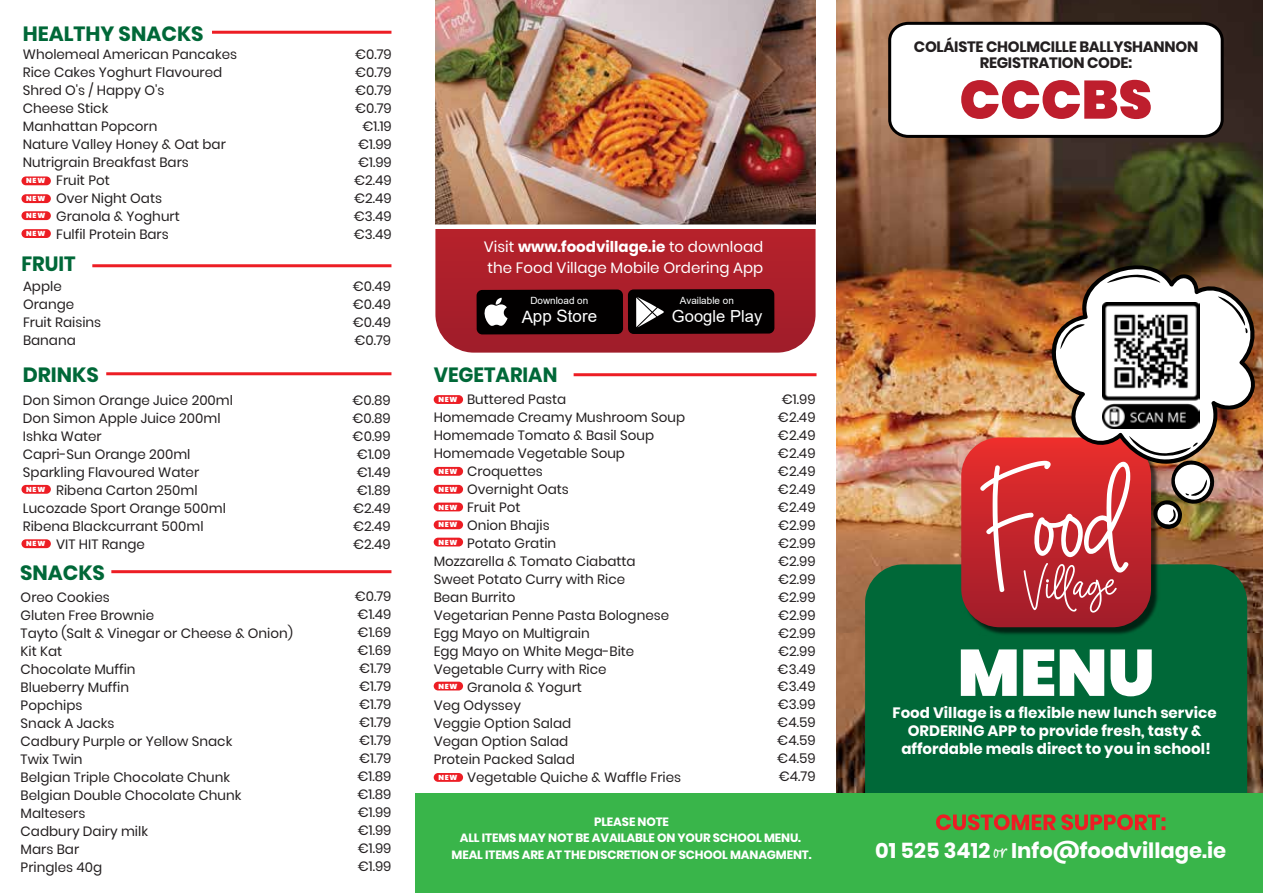
<style>
.page{position:relative;width:1263px;height:893px;background:#fff}
.page>*{position:absolute;margin:0;border:0;box-sizing:border-box;transform-origin:0 0}
.t1{font:900 65.55px "Poppins";color:#fff}
.t2{font:900 54px "Poppins";color:#be1e2d}
.t3{font:700 21.15px "Poppins";color:#fff}
.t4{font:700 20.55px "Poppins";color:#006838}
.t5{font:700 20.55px "Poppins";color:#006838;scale:.96 1}
.t6{font:16.95px "Arial";color:#fff}
.t7{font:16.65px "Arial";letter-spacing:-.005em;color:#fff}
.t8{font:700 15px/18px "Poppins";color:#fff;text-align:center}
.t9{font:15px/21px "Poppins";color:#fff}
.t10{font:700 15px/16.5px "Poppins";letter-spacing:-.015em;color:#231f20;text-align:center}
.t11{font:13.5px/18px "Poppins";color:#231f20}
.t12{font:700 12px/16.5px "Poppins";letter-spacing:-.01em;color:#fff;text-align:center}
.t13{font:9.9px "Arial";letter-spacing:-.005em;color:#fff}
.t14{font:900 7.2px "Poppins";letter-spacing:.1em;color:#fff}
.s1{font-weight:700}
.s2{font-family:"Jahannam Balla";font-weight:400;font-size:34.2px}
</style>
<div class="page">
<img style="left:837px;top:632px;width:426px;height:161px">
<img style="left:837px;top:0;width:426px;height:632px">
<div style="left:865px;top:564px;width:382px;height:229px;background:#006838"></div>
<svg style="left:435px;top:229px;width:380px;height:124px;background:#ae2631"></svg>
<img style="left:961px;top:627px;width:199px;height:9px">
<svg style="left:1050px;top:247px;width:209px;height:224px;background:#312b13"></svg>
<img style="left:961px;top:264px;width:297px;height:363px">
<img style="left:1103px;top:303px;width:97px;height:125px">
<hr style="left:111px;top:570px;width:280px;height:3px;background:#ed1d24">
<hr style="left:574px;top:373px;width:242px;height:3px;background:#ed1d24">
<hr style="left:92px;top:264px;width:299px;height:3px;background:#ed1d24">
<hr style="left:106px;top:372px;width:285px;height:3px;background:#ed1d24">
<hr style="left:212px;top:31px;width:179px;height:3px;background:#ed1d24">
<div style="left:415px;top:793px;width:848px;height:100px;background:#39b54a"></div>
<svg style="left:936px;top:814px;width:229px;height:16px"></svg>
<div style="left:21px;top:176px;width:30px;height:9px;background:#ed1d24;border-radius:4px"></div>
<div style="left:21px;top:194px;width:30px;height:9px;background:#ed1d24;border-radius:4px"></div>
<div style="left:21px;top:211px;width:30px;height:9px;background:#ed1d24;border-radius:4px"></div>
<div style="left:21px;top:229px;width:30px;height:9px;background:#ed1d24;border-radius:4px"></div>
<div style="left:21px;top:485px;width:30px;height:9px;background:#ed1d24;border-radius:4px"></div>
<div style="left:21px;top:539px;width:30px;height:9px;background:#ed1d24;border-radius:4px"></div>
<div style="left:477px;top:289px;width:146px;height:45px;background:#020000;border-radius:6px"></div>
<svg style="left:484px;top:298px;width:23px;height:28px"></svg>
<div style="left:628px;top:289px;width:146px;height:45px;background:#020000;border-radius:6px"></div>
<svg style="left:636px;top:297px;width:28px;height:31px"></svg>
<img style="left:435px;top:0;width:380px;height:224px">
<div style="left:434px;top:395px;width:29px;height:9px;background:#ed1d24;border-radius:4px"></div>
<div style="left:434px;top:467px;width:29px;height:9px;background:#ed1d24;border-radius:4px"></div>
<div style="left:434px;top:485px;width:29px;height:9px;background:#ed1d24;border-radius:4px"></div>
<div style="left:434px;top:503px;width:29px;height:8px;background:#ed1d24;border-radius:4px"></div>
<div style="left:434px;top:520px;width:29px;height:9px;background:#ed1d24;border-radius:4px"></div>
<div style="left:434px;top:682px;width:29px;height:8px;background:#ed1d24;border-radius:4px"></div>
<div style="left:434px;top:538px;width:29px;height:8px;background:#ed1d24;border-radius:4px"></div>
<div style="left:434px;top:773px;width:29px;height:9px;background:#ed1d24;border-radius:4px"></div>
<div style="left:890px;top:23px;width:332px;height:113px;background:#fff;border-radius:18px"></div>
<div style="left:888px;top:22px;width:336px;height:116px;border:3px solid #020000;border-radius:18px"></div>
<h3 class="t4" style="left:23px;top:21px;width:182px">HEALTHY SNACKS</h3>
<p class="t11" style="left:23px;top:45px;width:216px">Wholemeal American Pancakes</p>
<p class="t11" style="left:23px;top:63px;width:201px">Rice Cakes Yoghurt Flavoured</p>
<p class="t11" style="left:23px;top:81px;width:143px">Shred O's / Happy O's</p>
<p class="t11" style="left:23px;top:99px;width:87px">Cheese Stick</p>
<p class="t11" style="left:23px;top:117px;width:136px">Manhattan Popcorn</p>
<p class="t11" style="left:23px;top:135px;width:205px">Nature Valley Honey &amp; Oat bar</p>
<p class="t11" style="left:23px;top:153px;width:167px">Nutrigrain Breakfast Bars</p>
<p class="t11" style="left:56px;top:171px;width:55px">Fruit Pot</p>
<p class="t11" style="left:56px;top:189px;width:107px">Over Night Oats</p>
<p class="t11" style="left:56px;top:207px;width:125px">Granola &amp; Yoghurt</p>
<p class="t11" style="left:56px;top:225px;width:114px">Fulfil Protein Bars</p>
<p class="t14" style="left:26px;top:177px;width:21px">NEW</p>
<p class="t14" style="left:26px;top:195px;width:21px">NEW</p>
<p class="t14" style="left:26px;top:212px;width:21px">NEW</p>
<p class="t14" style="left:26px;top:229px;width:21px">NEW</p>
<h3 class="t5" style="left:21px;top:252px;width:58px">FRUIT</h3>
<p class="t11" style="left:23px;top:277px;width:80px">Apple<br>Orange<br>Fruit Raisins<br>Banana</p>
<h3 class="t4" style="left:23px;top:363px;width:78px">DRINKS</h3>
<p class="t11" style="left:354px;top:45px;width:39px;text-align:right">€0.79 €0.79 €0.79 €0.79 €1.19 €1.99 €1.99 €2.49 €2.49 €3.49 €3.49</p>
<p class="t11" style="left:353px;top:277px;width:40px;text-align:justify">€0.49 €0.49 €0.49 €0.79</p>
<p class="t9" style="left:484px;top:236px;width:281px">Visit <span class="s1">www.foodvillage.ie</span> to download the Food Village Mobile Ordering App</p>
<p class="t13" style="left:530px;top:294px;width:60px">Download on</p>
<p class="t6" style="left:522px;top:305px;width:77px">App Store</p>
<h3 class="t5" style="left:434px;top:363px;width:130px">VEGETARIAN</h3>
<p class="t13" style="left:680px;top:294px;width:55px">Available on</p>
<p class="t7" style="left:672px;top:305px;width:92px">Google Play</p>
<p class="t11" style="left:467px;top:390px;width:101px">Buttered Pasta</p>
<p class="t11" style="left:434px;top:408px;width:253px">Homemade Creamy Mushroom Soup</p>
<p class="t11" style="left:434px;top:426px;width:222px">Homemade Tomato &amp; Basil Soup</p>
<p class="t11" style="left:434px;top:444px;width:193px">Homemade Vegetable Soup</p>
<p class="t11" style="left:467px;top:462px;width:77px">Croquettes</p>
<p class="t11" style="left:467px;top:480px;width:103px">Overnight Oats</p>
<p class="t11" style="left:467px;top:498px;width:55px">Fruit Pot</p>
<p class="t11" style="left:467px;top:516px;width:84px">Onion Bhajis</p>
<p class="t11" style="left:467px;top:534px;width:91px">Potato Gratin</p>
<p class="t11" style="left:434px;top:552px;width:204px">Mozzarella &amp; Tomato Ciabatta</p>
<p class="t11" style="left:434px;top:570px;width:193px">Sweet Potato Curry with Rice</p>
<p class="t11" style="left:434px;top:588px;width:83px">Bean Burrito</p>
<p class="t11" style="left:434px;top:606px;width:237px">Vegetarian Penne Pasta Bolognese</p>
<p class="t11" style="left:434px;top:624px;width:158px">Egg Mayo on Multigrain</p>
<p class="t11" style="left:434px;top:642px;width:202px">Egg Mayo on White Mega-Bite</p>
<p class="t11" style="left:434px;top:660px;width:174px">Vegetable Curry with Rice</p>
<p class="t11" style="left:467px;top:678px;width:116px">Granola &amp; Yogurt</p>
<p class="t11" style="left:434px;top:696px;width:89px">Veg Odyssey</p>
<p class="t11" style="left:434px;top:714px;width:139px">Veggie Option Salad</p>
<p class="t11" style="left:434px;top:732px;width:136px">Vegan Option Salad</p>
<p class="t11" style="left:434px;top:750px;width:143px">Protein Packed Salad</p>
<p class="t11" style="left:467px;top:768px;width:216px">Vegetable Quiche &amp; Waffle Fries</p>
<p class="t11" style="left:352px;top:391px;width:40px;text-align:center">€0.89 €0.89 €0.99 €1.09 €1.49 €1.89 €2.49 €2.49 €2.49</p>
<p class="t11" style="left:777px;top:390px;width:40px;text-align:center">€1.99 €2.49 €2.49 €2.49 €2.49 €2.49 €2.49 €2.99 €2.99 €2.99 €2.99 €2.99 €2.99 €2.99 €2.99 €3.49 €3.49 €3.99 €4.59 €4.59 €4.59 €4.79</p>
<p class="t11" style="left:23px;top:391px;width:212px">Don Simon Orange Juice 200ml</p>
<p class="t11" style="left:23px;top:409px;width:199px">Don Simon Apple Juice 200ml</p>
<p class="t11" style="left:23px;top:427px;width:80px">Ishka Water</p>
<p class="t11" style="left:23px;top:445px;width:169px">Capri-Sun Orange 200ml</p>
<p class="t11" style="left:23px;top:463px;width:178px">Sparkling Flavoured Water</p>
<p class="t11" style="left:56px;top:481px;width:143px">Ribena Carton 250ml</p>
<p class="t11" style="left:23px;top:499px;width:204px">Lucozade Sport Orange 500ml</p>
<p class="t11" style="left:23px;top:517px;width:182px">Ribena Blackcurrant 500ml</p>
<p class="t11" style="left:56px;top:535px;width:90px">VIT HIT Range</p>
<p class="t14" style="left:438px;top:395px;width:21px">NEW</p>
<p class="t14" style="left:438px;top:467px;width:21px">NEW</p>
<p class="t14" style="left:438px;top:485px;width:21px">NEW</p>
<p class="t14" style="left:438px;top:503px;width:21px">NEW</p>
<p class="t14" style="left:438px;top:521px;width:21px">NEW</p>
<p class="t14" style="left:26px;top:485px;width:21px">NEW</p>
<p class="t14" style="left:438px;top:538px;width:21px">NEW</p>
<p class="t14" style="left:26px;top:540px;width:21px">NEW</p>
<h3 class="t4" style="left:20px;top:561px;width:87px">SNACKS</h3>
<p class="t11" style="left:21px;top:588px;width:274px">Oreo Cookies<br>Gluten Free Brownie<br>Tayto (Salt &amp; Vinegar or Cheese &amp; Onion)<br>Kit Kat<br>Chocolate Muffin<br>Blueberry Muffin<br>Popchips<br>Snack A Jacks<br>Cadbury Purple or Yellow Snack<br>Twix Twin<br>Belgian Triple Chocolate Chunk<br>Belgian Double Chocolate Chunk<br>Maltesers<br>Cadbury Dairy milk<br>Mars Bar<br>Pringles 40g</p>
<p class="t11" style="left:355px;top:588px;width:38px;text-align:justify">€0.79 €1.49 €1.69 €1.69 €1.79 €1.79 €1.79 €1.79 €1.79 €1.79 €1.89 €1.89 €1.99 €1.99 €1.99 €1.99</p>
<p class="t14" style="left:438px;top:682px;width:21px">NEW</p>
<p class="t14" style="left:438px;top:773px;width:21px">NEW</p>
<p class="t12" style="left:451px;top:813px;width:362px">PLEASE NOTE<br>ALL ITEMS MAY NOT BE AVAILABLE ON YOUR SCHOOL MENU.<br>MEAL ITEMS ARE AT THE DISCRETION OF SCHOOL MANAGMENT.</p>
<p class="t10" style="left:914px;top:38px;width:286px">COLÁISTE CHOLMCILLE BALLYSHANNON<br>REGISTRATION CODE:</p>
<h2 class="t2" style="left:959px;top:68px;width:194px">CCCBS</h2>
<h1 class="t1" style="left:957px;top:635px;width:199px">MENU</h1>
<p class="t8" style="left:892px;top:704px;width:326px">Food Village is a flexible new lunch service<br>ORDERING APP to provide fresh, tasty &amp; affordable meals direct to you in school!</p>
<h3 class="t3" style="left:875px;top:838px;width:353px">01 525 3412 <span class="s2">or</span> Info@foodvillage.ie</h3>
</div>
